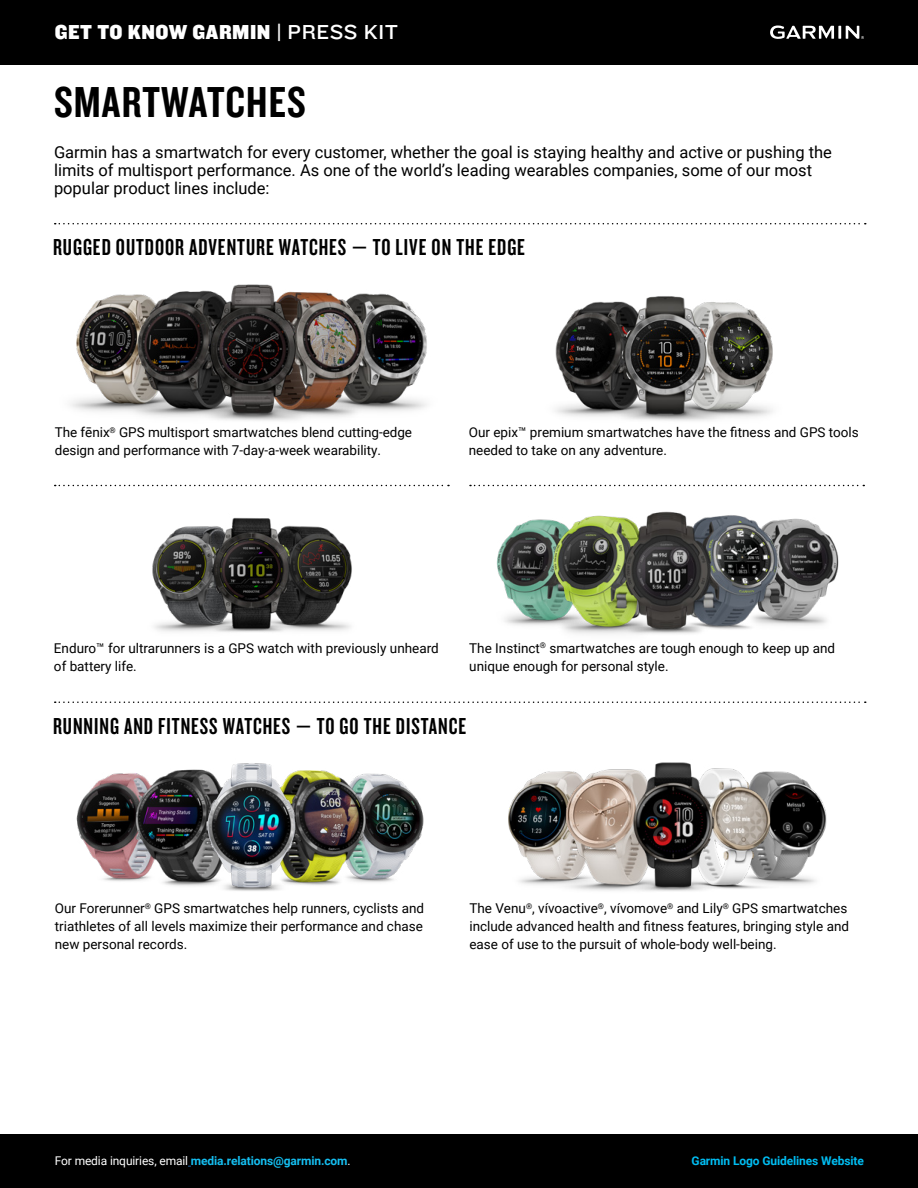
<style>
.page{position:relative;width:918px;height:1188px;background:#fff}
.page>*{position:absolute;margin:0;border:0;box-sizing:border-box;transform-origin:0 0}
.t1{font:45px "Knockout 49 Liteweight";letter-spacing:.025em;color:#000}
.t2{font:24px "Knockout 48 Featherweight";letter-spacing:.04em;color:#000}
.t3{font:21px "Knockout 71 Full Middlewt";letter-spacing:.025em;color:#fff}
.t4{font:16.5px/18px "Roboto";color:#000}
.t5{font:13.5px/18px "Roboto";color:#000}
.t6{font:700 12px "Roboto";letter-spacing:-.01em;color:#15bef0}
.t7{font:700 12px "Roboto";letter-spacing:-.01em;color:#00bdf2}
.s1{font-family:"Knockout 32 Junior Cruisewt"}
.s2{font-weight:400;color:#fff}
</style>
<div class="page">
<img style="left:76px;top:780px;width:25px;height:87px">
<img style="left:402px;top:782px;width:22px;height:81px">
<img style="left:101px;top:773px;width:59px;height:108px">
<img style="left:344px;top:773px;width:58px;height:109px">
<img style="left:160px;top:763px;width:184px;height:128px">
<div style="left:0;top:0;width:918px;height:64px;background:#000"></div>
<svg style="left:770px;top:25px;width:94px;height:14px"></svg>
<div style="left:0;top:1134px;width:918px;height:54px;background:#000"></div>
<svg style="left:55px;top:223px;width:811px;height:1px"></svg>
<svg style="left:55px;top:701px;width:811px;height:2px"></svg>
<img style="left:555px;top:315px;width:17px;height:101px">
<img style="left:759px;top:318px;width:14px;height:98px">
<img style="left:572px;top:296px;width:187px;height:125px">
<img style="left:392px;top:296px;width:35px;height:115px">
<img style="left:70px;top:302px;width:26px;height:109px">
<img style="left:96px;top:294px;width:70px;height:123px">
<img style="left:340px;top:293px;width:52px;height:124px">
<img style="left:166px;top:284px;width:174px;height:137px">
<img style="left:821px;top:530px;width:18px;height:95px">
<img style="left:449px;top:484px;width:64px;height:140px">
<img style="left:513px;top:484px;width:55px;height:148px">
<img style="left:766px;top:484px;width:55px;height:142px">
<img style="left:568px;top:484px;width:198px;height:150px">
<svg style="left:55px;top:485px;width:394px;height:1px"></svg>
<svg style="left:470px;top:485px;width:394px;height:1px"></svg>
<img style="left:152px;top:532px;width:22px;height:100px">
<img style="left:328px;top:530px;width:24px;height:101px">
<img style="left:174px;top:517px;width:154px;height:115px">
<img style="left:803px;top:779px;width:24px;height:106px">
<img style="left:508px;top:800px;width:5px;height:37px">
<img style="left:751px;top:771px;width:52px;height:118px">
<img style="left:513px;top:771px;width:77px;height:119px">
<img style="left:590px;top:762px;width:161px;height:129px">
<h3 class="t3" style="left:55px;top:18px;width:345px">GET TO KNOW GARMIN <span class="s1">| PRESS KIT</span></h3>
<h1 class="t1" style="left:54px;top:74px;width:253px">SMARTWATCHES</h1>
<p class="t4" style="left:54px;top:142px;width:779px">Garmin has a smartwatch for every customer, whether the goal is staying healthy and active or pushing the limits of multisport performance. As one of the world’s leading wearables companies, some of our most popular product lines include:</p>
<h2 class="t2" style="left:53px;top:232px;width:474px">RUGGED OUTDOOR ADVENTURE WATCHES — TO LIVE ON THE EDGE</h2>
<p class="t5" style="left:55px;top:423px;width:359px">The fēnix<sup>®</sup> GPS multisport smartwatches blend cutting-edge design and performance with 7-day-a-week wearability.</p>
<p class="t5" style="left:469px;top:422px;width:391px">Our epix™ premium smartwatches have the fitness and GPS tools needed to take on any adventure.</p>
<p class="t5" style="left:54px;top:639px;width:386px">Enduro™ for ultrarunners is a GPS watch with previously unheard of battery life.</p>
<p class="t5" style="left:469px;top:638px;width:367px">The Instinct<sup>®</sup> smartwatches are tough enough to keep up and unique enough for personal style.</p>
<h2 class="t2" style="left:53px;top:711px;width:415px">RUNNING AND FITNESS WATCHES — TO GO THE DISTANCE</h2>
<p class="t5" style="left:55px;top:899px;width:371px;text-align:justify">Our Forerunner<sup>®</sup> GPS smartwatches help runners, cyclists and triathletes of all levels maximize their performance and chase new personal records.</p>
<p class="t5" style="left:469px;top:899px;width:381px">The Venu<sup>®</sup>, vívoactive<sup>®</sup>, vívomove<sup>®</sup> and Lily<sup>®</sup> GPS smartwatches include advanced health and fitness features, bringing style and ease of use to the pursuit of whole-body well-being.</p>
<p class="t6" style="left:55px;top:1153px;width:297px"><span class="s2">For media inquiries, email</span> media.relations@garmin.com<span class="s2">.</span></p>
<p class="t7" style="left:692px;top:1153px;width:174px">Garmin Logo Guidelines Website</p>
</div>
